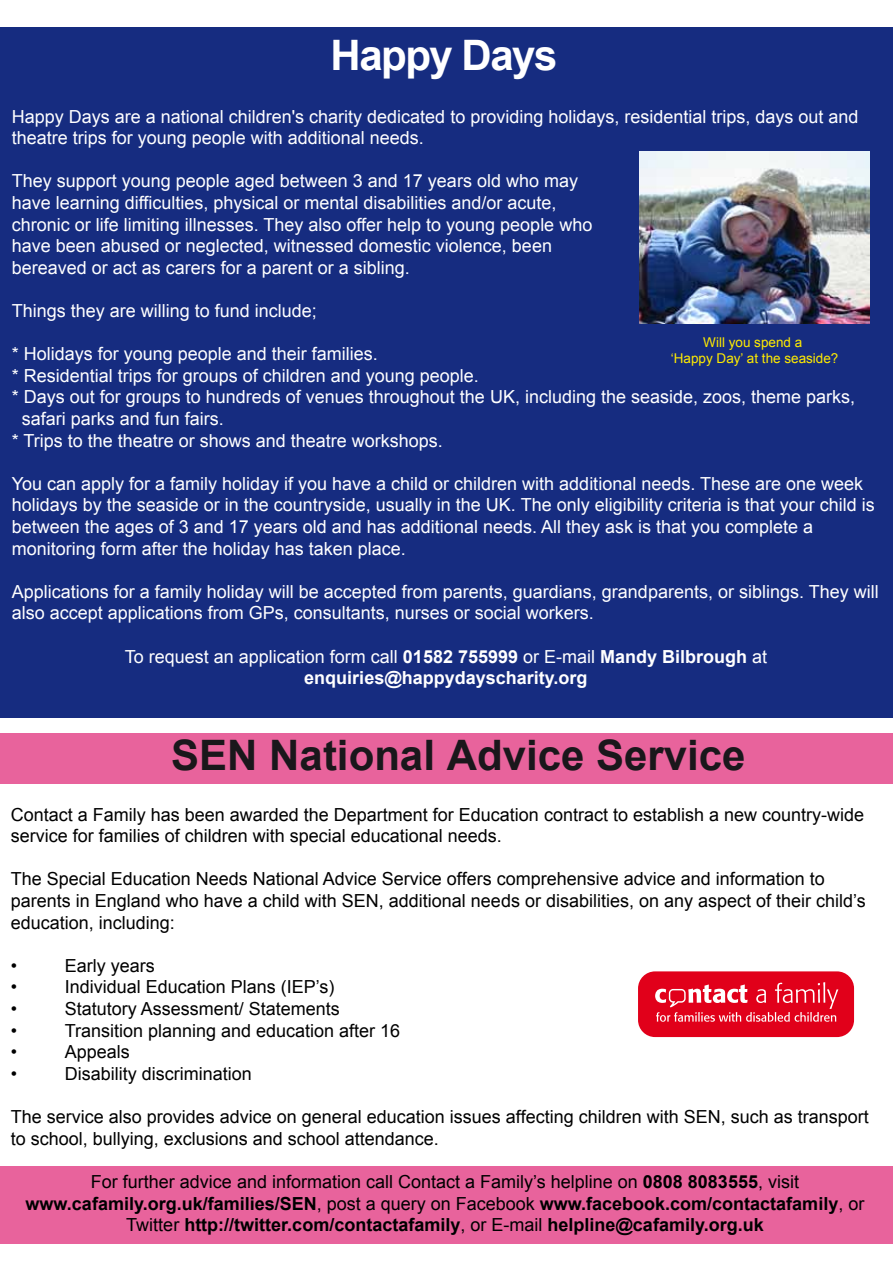
<style>
.page{position:relative;width:893px;height:1263px;background:#fff}
.page>*{position:absolute;margin:0;border:0;box-sizing:border-box;transform-origin:0 0}
.t1{font:700 42px "Arial";color:#1a171b}
.t2{font:700 42px "Arial";letter-spacing:-.035em;color:#fff}
.t3{font:18px/21.6px "Arial";color:#fff}
.t4{font:18px/21.6px "Arial";color:#000}
.t5{font:700 18px/21.6px "Arial";color:#000;text-align:center}
.t6{font:700 18px/21.6px "Arial";color:#fff;text-align:center}
.t7{font:13.5px/16.2px "Arial";color:#ffeb00;text-align:center}
.s1{font-weight:400}
</style>
<div class="page">
<div style="left:0;top:1166px;width:893px;height:78px;background:#e8639c"></div>
<div style="left:0;top:733px;width:893px;height:50px;background:#e8639c"></div>
<div style="left:1px;top:27px;width:892px;height:690px;background:#162c80"></div>
<img style="left:640px;top:151px;width:229px;height:172px">
<svg style="left:637px;top:970px;width:218px;height:68px"></svg>
<div style="left:638px;top:971px;width:216px;height:66px;background:#e1001a;border-radius:17px"></div>
<svg style="left:655px;top:982px;width:183px;height:40px"></svg>
<p class="t2" style="left:331px;top:28px;width:228px">Happy Days</p>
<p class="t3" style="left:12px;top:106px;width:848px">Happy Days are a national children's charity dedicated to providing holidays, residential trips, days out and theatre trips for young people with additional needs.</p>
<p class="t3" style="left:12px;top:170px;width:582px">They support young people aged between 3 and 17 years old who may have learning difficulties, physical or mental disabilities and/or acute, chronic or life limiting illnesses. They also offer help to young people who have been abused or neglected, witnessed domestic violence, been bereaved or act as carers for a parent or a sibling.</p>
<p class="t3" style="left:12px;top:300px;width:307px">Things they are willing to fund include;</p>
<p class="t3" style="left:12px;top:343px;width:368px">* Holidays for young people and their families.</p>
<p class="t3" style="left:12px;top:365px;width:469px">* Residential trips for groups of children and young people.</p>
<p class="t3" style="left:12px;top:386px;width:845px">* Days out for groups to hundreds of venues throughout the UK, including the seaside, zoos, theme parks,</p>
<p class="t3" style="left:22px;top:408px;width:204px">safari parks and fun fairs.</p>
<p class="t3" style="left:12px;top:430px;width:433px">* Trips to the theatre or shows and theatre workshops.</p>
<p class="t3" style="left:12px;top:473px;width:865px">You can apply for a family holiday if you have a child or children with additional needs. These are one week holidays by the seaside or in the countryside, usually in the UK. The only eligibility criteria is that your child is between the ages of 3 and 17 years old and has additional needs. All they ask is that you complete a monitoring form after the holiday has taken place.</p>
<p class="t3" style="left:12px;top:581px;width:869px">Applications for a family holiday will be accepted from parents, guardians, grandparents, or siblings. They will also accept applications from GPs, consultants, nurses or social workers.</p>
<p class="t6" style="left:125px;top:646px;width:644px"><span class="s1">To request an application form call</span> 01582 755999 <span class="s1">or E-mail</span> Mandy Bilbrough <span class="s1">at </span>enquiries@happydayscharity.org</p>
<p class="t7" style="left:671px;top:334px;width:169px">Will you spend a<br>‘Happy Day’ at the seaside?</p>
<p class="t1" style="left:171px;top:728px;width:576px">SEN National Advice Service</p>
<p class="t4" style="left:11px;top:804px;width:855px">Contact a Family has been awarded the Department for Education contract to establish a new country-wide service for families of children with special educational needs.</p>
<p class="t4" style="left:11px;top:868px;width:857px">The Special Education Needs National Advice Service offers comprehensive advice and information to parents in England who have a child with SEN, additional needs or disabilities, on any aspect of their child’s education, including:</p>
<p class="t4" style="left:11px;top:955px;width:8px">•</p>
<p class="t4" style="left:65px;top:955px;width:92px">Early years</p>
<p class="t4" style="left:11px;top:976px;width:8px">•</p>
<p class="t4" style="left:65px;top:976px;width:271px">Individual Education Plans (IEP’s)</p>
<p class="t4" style="left:11px;top:998px;width:8px">•</p>
<p class="t4" style="left:65px;top:998px;width:277px">Statutory Assessment/ Statements</p>
<p class="t4" style="left:11px;top:1020px;width:8px">•</p>
<p class="t4" style="left:65px;top:1020px;width:337px">Transition planning and education after 16</p>
<p class="t4" style="left:11px;top:1041px;width:8px">•</p>
<p class="t4" style="left:65px;top:1041px;width:67px">Appeals</p>
<p class="t4" style="left:11px;top:1063px;width:8px">•</p>
<p class="t4" style="left:65px;top:1063px;width:189px">Disability discrimination</p>
<p class="t4" style="left:11px;top:1106px;width:860px">The service also provides advice on general education issues affecting children with SEN, such as transport to school, bullying, exclusions and school attendance.</p>
<p class="t5" style="left:26px;top:1171px;width:840px"><span class="s1">For further advice and information call Contact a Family’s helpline on</span> 0808 8083555<span class="s1">, visit </span>www.cafamily.org.uk/families/SEN<span class="s1">, post a query on Facebook</span> www.facebook.com/contactafamily<span class="s1">, or<br>Twitter</span> http://twitter.com/contactafamily<span class="s1">, or E-mail</span> helpline@cafamily.org.uk</p>
</div>
